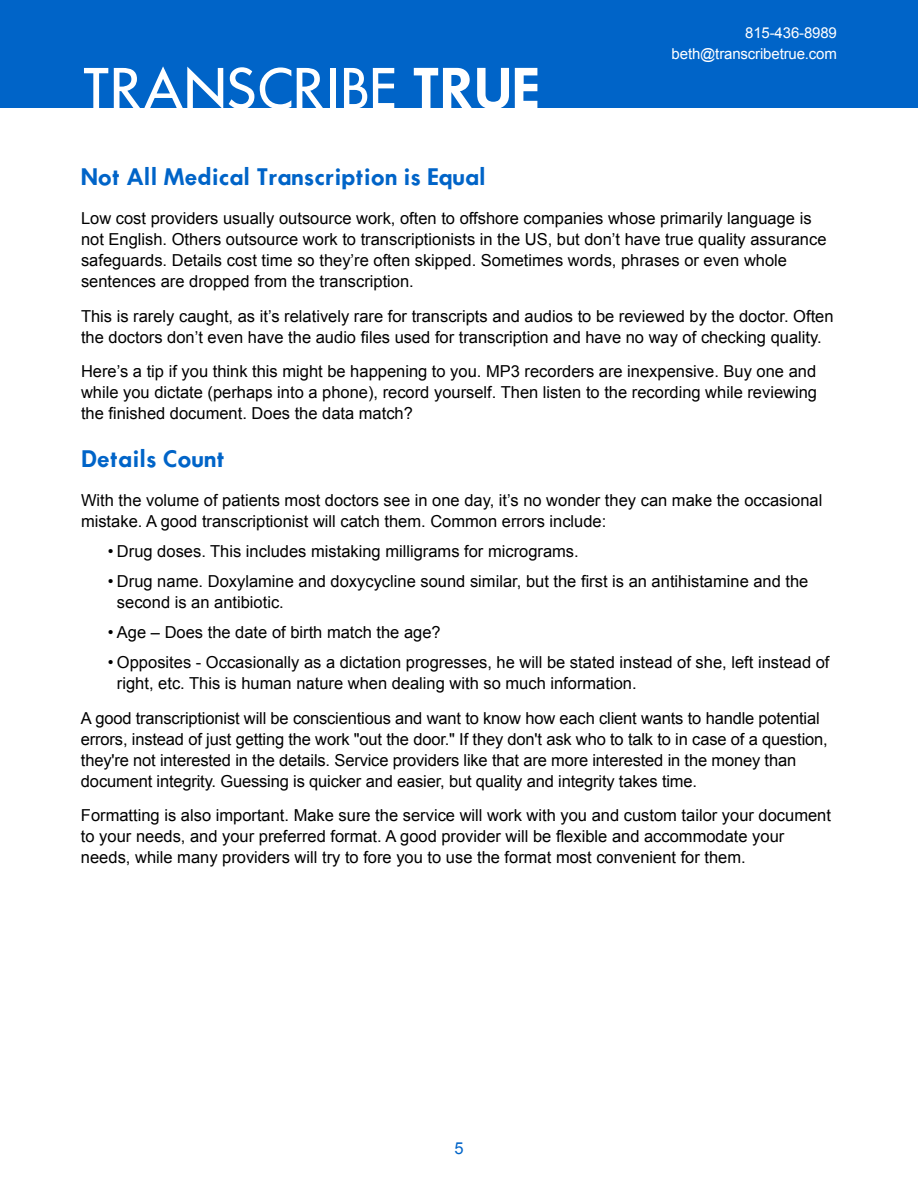
<style>
.page{position:relative;width:918px;height:1188px;background:#fff}
.page>*{position:absolute;margin:0;border:0;box-sizing:border-box;transform-origin:0 0}
.t1{font:500 54px "Futura";color:#fff}
.t2{font:21px "Futura Demi Boold";color:#0064c8}
.t3{font:16.5px/21px "Arial";color:#000}
.t4{font:16.5px "Arial";color:#0064c8}
.t5{font:15px/21px "Arial";letter-spacing:-.01em;color:#fff;text-align:right}
.s1{font-family:"Futura Demi Boold";font-weight:400;font-size:51px}
</style>
<div class="page">
<div style="left:0;top:0;width:918px;height:108px;background:#0064c8"></div>
<h1 class="t1" style="left:81px;top:54px;width:459px">TRANSCRIBE <span class="s1">TRUE</span></h1>
<p class="t5" style="left:672px;top:22px;width:167px">815-436-8989 beth@transcribetrue.com</p>
<p class="t2" style="left:81px;top:162px;width:407px">Not All Medical Transcription is Equal</p>
<p class="t3" style="left:81px;top:208px;width:747px">Low cost providers usually outsource work, often to offshore companies whose primarily language is not English. Others outsource work to transcriptionists in the US, but don’t have true quality assurance safeguards. Details cost time so they’re often skipped. Sometimes words, phrases or even whole sentences are dropped from the transcription.</p>
<p class="t3" style="left:81px;top:306px;width:754px">This is rarely caught, as it’s relatively rare for transcripts and audios to be reviewed by the doctor. Often the doctors don’t even have the audio files used for transcription and have no way of checking quality.</p>
<p class="t3" style="left:81px;top:361px;width:738px;text-align:justify">Here’s a tip if you think this might be happening to you. MP3 recorders are inexpensive. Buy one and while you dictate (perhaps into a phone), record yourself. Then listen to the recording while reviewing the finished document. Does the data match?</p>
<p class="t2" style="left:81px;top:444px;width:145px">Details Count</p>
<p class="t3" style="left:81px;top:490px;width:743px">With the volume of patients most doctors see in one day, it’s no wonder they can make the occasional mistake. A good transcriptionist will catch them. Common errors include:</p>
<p class="t3" style="left:108px;top:541px;width:472px">• Drug doses. This includes mistaking milligrams for micrograms.</p>
<p class="t3" style="left:117px;top:571px;width:693px;text-indent:-9px">• Drug name. Doxylamine and doxycycline sound similar, but the first is an antihistamine and the second is an antibiotic.</p>
<p class="t3" style="left:108px;top:622px;width:334px">• Age – Does the date of birth match the age?</p>
<p class="t3" style="left:117px;top:652px;width:714px;text-indent:-9px">• Opposites - Occasionally as a dictation progresses, he will be stated instead of she, left instead of right, etc. This is human nature when dealing with so much information.</p>
<p class="t3" style="left:81px;top:708px;width:748px">A good transcriptionist will be conscientious and want to know how each client wants to handle potential errors, instead of just getting the work "out the door." If they don't ask who to talk to in case of a question, they're not interested in the details. Service providers like that are more interested in the money than document integrity. Guessing is quicker and easier, but quality and integrity takes time.</p>
<p class="t3" style="left:81px;top:805px;width:752px">Formatting is also important. Make sure the service will work with you and custom tailor your document to your needs, and your preferred format. A good provider will be flexible and accommodate your needs, while many providers will try to fore you to use the format most convenient for them.</p>
<p class="t4" style="left:454px;top:1137px;width:11px">5</p>
</div>
